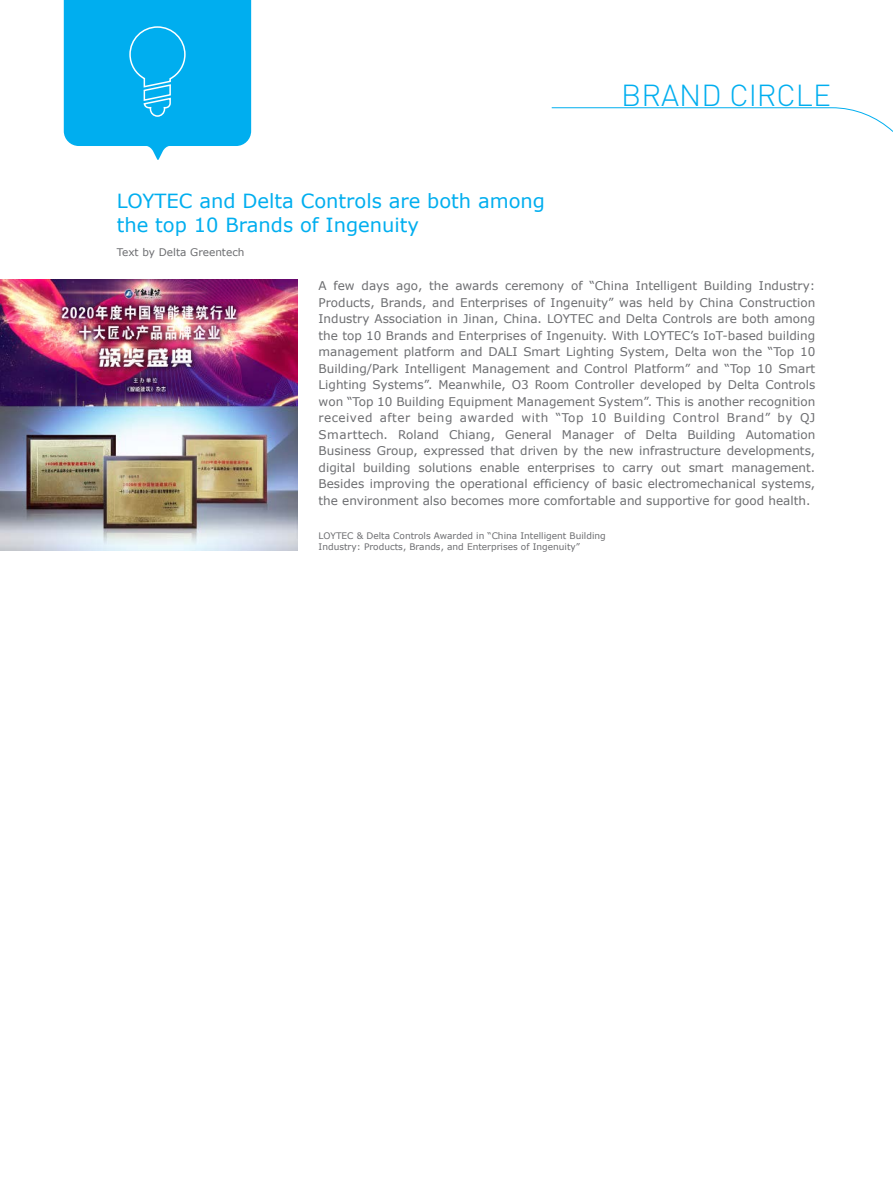
<style>
.page{position:relative;width:893px;height:1191px;background:#fff}
.page>*{position:absolute;margin:0;border:0;box-sizing:border-box;transform-origin:0 0}
.t1{font:300 30px "DIN Pro";color:#00aeef}
.t2{font:19.5px/24px "Verdana";color:#00aeef}
.t3{font:12px/16.5px "Verdana";color:#6c6d70;text-align:justify}
.t4{font:10.5px "Verdana";color:#6c6d70}
.t5{font:9px/10.8px "Verdana";color:#6c6d70}
</style>
<div class="page">
<img style="left:0;top:280px;width:297px;height:270px">
<svg style="left:64px;top:0;width:187px;height:160px;background:#1ab6f0"></svg>
<svg style="left:551px;top:107px;width:342px;height:25px"></svg>
<h2 class="t2" style="left:117px;top:189px;width:430px">LOYTEC and Delta Controls are both among the top 10 Brands of Ingenuity</h2>
<p class="t4" style="left:117px;top:246px;width:129px">Text by Delta Greentech</p>
<h1 class="t1" style="left:621px;top:75px;width:211px">BRAND CIRCLE</h1>
<p class="t3" style="left:319px;top:277px;width:498px">A few days ago, the awards ceremony of “China Intelligent Building Industry:<br>Products, Brands, and Enterprises of Ingenuity” was held by China Construction Industry Association in Jinan, China. LOYTEC and Delta Controls are both among the top 10 Brands and Enterprises of Ingenuity. With LOYTEC’s IoT-based building management platform and DALI Smart Lighting System, Delta won the “Top 10<br>Building/Park Intelligent Management and Control Platform” and “Top 10 Smart Lighting Systems”. Meanwhile, O3 Room Controller developed by Delta Controls won “Top 10 Building Equipment Management System”. This is another recognition received after being awarded with “Top 10 Building Control Brand” by QJ Smarttech. Roland Chiang, General Manager of Delta Building Automation Business Group, expressed that driven by the new infrastructure developments, digital building solutions enable enterprises to carry out smart management.<br>Besides improving the operational efficiency of basic electromechanical systems, the environment also becomes more comfortable and supportive for good health.</p>
<p class="t5" style="left:319px;top:530px;width:289px">LOYTEC &amp; Delta Controls Awarded in “China Intelligent Building<br>Industry: Products, Brands, and Enterprises of Ingenuity”</p>
</div>
